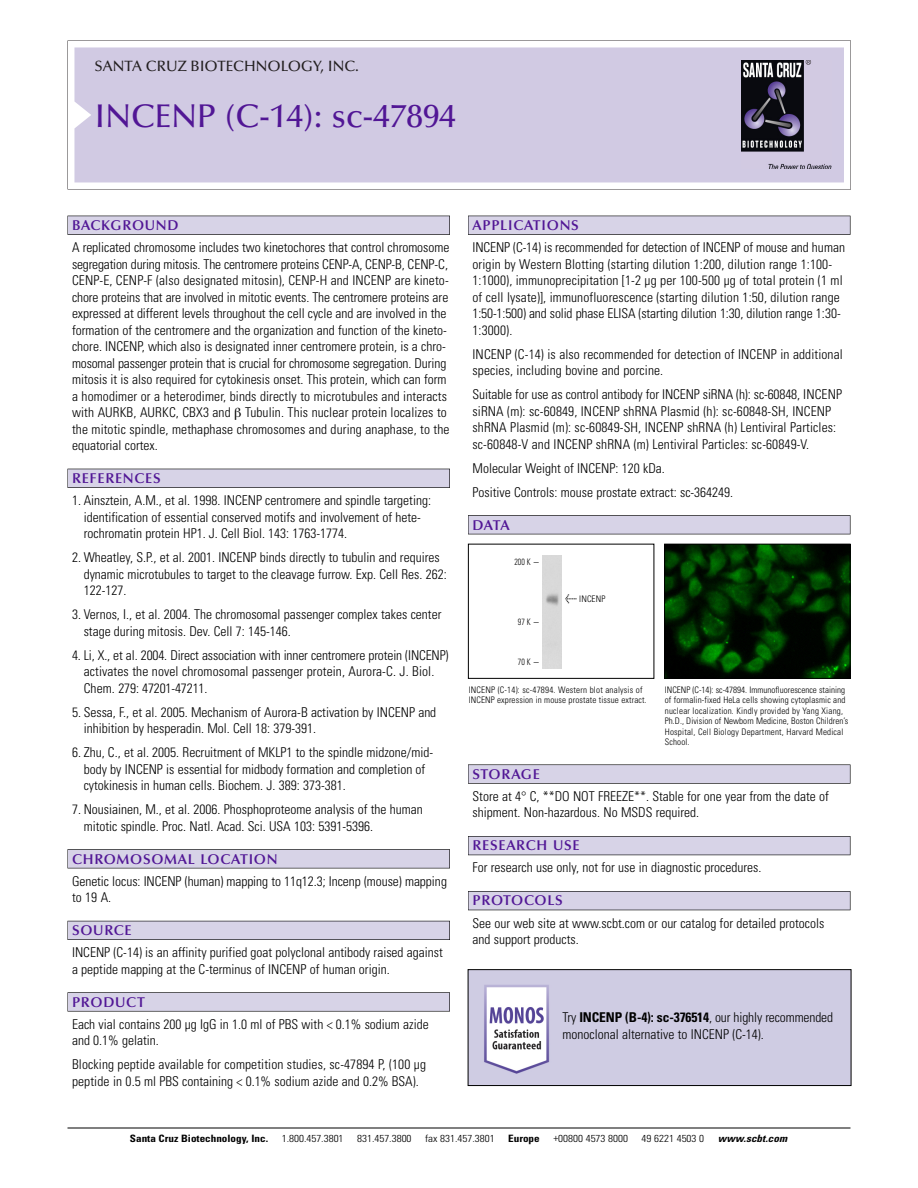
<style>
.page{position:relative;width:918px;height:1188px;background:#fff}
.page>*{position:absolute;margin:0;border:0;box-sizing:border-box;transform-origin:0 0}
.t1{font:500 33px "Optima";color:#511695}
.t2{font:500 15px "Optima";color:#231f20}
.t3{font:600 14.25px "Optima";letter-spacing:.05em;color:#511695}
.t4{font:300 condensed 13.5px/16.5px "Univers";color:#000}
.t5{font:300 condensed 10.2px "Univers";color:#000;scale:1.1 1}
.t6{font:700 condensed 10.2px "Univers";color:#000;scale:1.1 1}
.t7{font:italic 700 condensed 10.2px "Univers";letter-spacing:.005em;color:#000;scale:1.1 1}
.t8{font:300 condensed 9px/10.5px "Univers";letter-spacing:.015em;color:#000}
.t9{font:300 condensed 9px "Univers";letter-spacing:.015em;color:#000;scale:.87 1}
.s1{font-family:"Meta Plus";font-weight:400;font-stretch:normal;font-size:10.5px}
.s2{font-weight:700}
</style>
<div class="page">
<svg style="left:68px;top:40px;width:783px;height:149px"></svg>
<div style="left:74px;top:47px;width:770px;height:135px;background:#d1cae3"></div>
<img style="left:741px;top:60px;width:90px;height:108px">
<div style="left:68px;top:216px;width:382px;height:19px;background:#525155"></div>
<div style="left:68px;top:216px;width:381px;height:18px;background:#d7d3e7"></div>
<div style="left:68px;top:469px;width:382px;height:19px;background:#515055"></div>
<div style="left:68px;top:469px;width:381px;height:18px;background:#d7d3e7"></div>
<div style="left:68px;top:849px;width:382px;height:19px;background:#545357"></div>
<div style="left:68px;top:850px;width:381px;height:18px;background:#d7d3e7"></div>
<div style="left:68px;top:921px;width:382px;height:19px;background:#54535a"></div>
<div style="left:68px;top:921px;width:381px;height:18px;background:#d7d3e7"></div>
<svg style="left:68px;top:992px;width:382px;height:20px"></svg>
<div style="left:68px;top:993px;width:381px;height:18px;background:#d7d3e7"></div>
<div style="left:468px;top:216px;width:382px;height:19px;background:#525155"></div>
<div style="left:468px;top:216px;width:382px;height:18px;background:#d7d3e7"></div>
<div style="left:468px;top:515px;width:382px;height:19px;background:#525155"></div>
<div style="left:468px;top:516px;width:382px;height:18px;background:#d7d3e7"></div>
<svg style="left:468px;top:764px;width:382px;height:20px"></svg>
<div style="left:468px;top:765px;width:382px;height:18px;background:#d7d3e7"></div>
<div style="left:468px;top:836px;width:382px;height:19px;background:#535259"></div>
<div style="left:468px;top:837px;width:382px;height:18px;background:#d7d3e7"></div>
<div style="left:468px;top:891px;width:382px;height:19px;background:#525158"></div>
<div style="left:468px;top:892px;width:382px;height:18px;background:#d7d3e7"></div>
<hr style="left:68px;top:1128px;width:782px;height:1px;background:#000">
<div style="left:468px;top:544px;width:186px;height:135px;border:1px solid #000"></div>
<div style="left:543px;top:556px;width:19px;height:112px;background:#d8d8d8"></div>
<img style="left:666px;top:546px;width:182px;height:131px">
<div style="left:664px;top:544px;width:186px;height:135px;border:1px solid #000"></div>
<img style="left:470px;top:971px;width:379px;height:113px">
<div style="left:468px;top:969px;width:383px;height:117px;border:1px solid #000"></div>
<p class="t2" style="left:94px;top:61px;width:266px">SANTA CRUZ BIOTECHNOLOGY, INC.</p>
<h1 class="t1" style="left:94px;top:103px;width:363px">INCENP (C-14): sc-47894</h1>
<p class="t3" style="left:72px;top:219px;width:108px">BACKGROUND</p>
<p class="t4" style="left:72px;top:240px;width:379px">A replicated chromosome includes two kinetochores that control chromosome segregation during mitosis. The centromere proteins CENP-A, CENP-B, CENP-C, CENP-E, CENP-F (also designated mitosin), CENP-H and INCENP are kineto&shy;chore proteins that are involved in mitotic events. The centromere proteins are expressed at different levels throughout the cell cycle and are involved in the formation of the centromere and the organization and function of the kineto&shy;chore. INCENP, which also is designated inner centromere protein, is a chro&shy;mosomal passenger protein that is crucial for chromosome segregation. During mitosis it is also required for cytokinesis onset. This protein, which can form a homodimer or a heterodimer, binds directly to microtubules and interacts with AURKB, AURKC, CBX3 and Tubulin. This nuclear protein localizes to the mitotic spindle, methaphase chromosomes and during anaphase, to the equatorial cortex.</p>
<p class="t3" style="left:72px;top:473px;width:90px">REFERENCES</p>
<p class="t4" style="left:84px;top:493px;width:349px;text-indent:-12px">1. Ainsztein, A.M., et al. 1998. INCENP centromere and spindle targeting: identification of essential conserved motifs and involvement of hete&shy;rochromatin protein HP1. J. Cell Biol. 143: 1763-1774.</p>
<p class="t4" style="left:84px;top:550px;width:365px;text-indent:-12px">2. Wheatley, S.P., et al. 2001. INCENP binds directly to tubulin and requires dynamic microtubules to target to the cleavage furrow. Exp. Cell Res. 262:<br>122-127.</p>
<p class="t4" style="left:84px;top:607px;width:359px;text-indent:-12px">3. Vernos, I., et al. 2004. The chromosomal passenger complex takes center stage during mitosis. Dev. Cell 7: 145-146.</p>
<p class="t4" style="left:84px;top:648px;width:366px;text-indent:-12px">4. Li, X., et al. 2004. Direct association with inner centromere protein (INCENP) activates the novel chromosomal passenger protein, Aurora-C. J. Biol.<br>Chem. 279: 47201-47211.</p>
<p class="t4" style="left:84px;top:705px;width:354px;text-indent:-12px">5. Sessa, F., et al. 2005. Mechanism of Aurora-B activation by INCENP and inhibition by hesperadin. Mol. Cell 18: 379-391.</p>
<p class="t4" style="left:84px;top:745px;width:351px;text-indent:-12px">6. Zhu, C., et al. 2005. Recruitment of MKLP1 to the spindle midzone/mid&shy;body by INCENP is essential for midbody formation and completion of cytokinesis in human cells. Biochem. J. 389: 373-381.</p>
<p class="t4" style="left:84px;top:802px;width:341px;text-indent:-12px">7. Nousiainen, M., et al. 2006. Phosphoproteome analysis of the human mitotic spindle. Proc. Natl. Acad. Sci. USA 103: 5391-5396.</p>
<p class="t3" style="left:72px;top:853px;width:207px">CHROMOSOMAL LOCATION</p>
<p class="t4" style="left:72px;top:874px;width:376px">Genetic locus: INCENP (human) mapping to 11q12.3; Incenp (mouse) mapping to 19 A.</p>
<p class="t3" style="left:72px;top:925px;width:61px">SOURCE</p>
<p class="t4" style="left:72px;top:945px;width:372px">INCENP (C-14) is an affinity purified goat polyclonal antibody raised against a peptide mapping at the C-terminus of INCENP of human origin.</p>
<p class="t3" style="left:72px;top:996px;width:74px">PRODUCT</p>
<p class="t4" style="left:72px;top:1017px;width:358px">Each vial contains 200 µg IgG in 1.0 ml of PBS with &lt; 0.1% sodium azide and 0.1% gelatin.</p>
<p class="t4" style="left:72px;top:1057px;width:356px">Blocking peptide available for competition studies, sc-47894 P, (100 µg peptide in 0.5 ml PBS containing &lt; 0.1% sodium azide and 0.2% BSA).</p>
<p class="t3" style="left:473px;top:219px;width:108px">APPLICATIONS</p>
<p class="t4" style="left:473px;top:240px;width:374px">INCENP (C-14) is recommended for detection of INCENP of mouse and human origin by Western Blotting (starting dilution 1:200, dilution range 1:100- 1:1000), immunoprecipitation [1-2 µg per 100-500 µg of total protein (1 ml of cell lysate)], immunofluorescence (starting dilution 1:50, dilution range 1:50-1:500) and solid phase ELISA (starting dilution 1:30, dilution range 1:30- 1:3000).</p>
<p class="t4" style="left:473px;top:347px;width:372px">INCENP (C-14) is also recommended for detection of INCENP in additional species, including bovine and porcine.</p>
<p class="t4" style="left:473px;top:387px;width:371px">Suitable for use as control antibody for INCENP siRNA (h): sc-60848, INCENP siRNA (m): sc-60849, INCENP shRNA Plasmid (h): sc-60848-SH, INCENP shRNA Plasmid (m): sc-60849-SH, INCENP shRNA (h) Lentiviral Particles: sc-60848-V and INCENP shRNA (m) Lentiviral Particles: sc-60849-V.</p>
<p class="t4" style="left:473px;top:457px;width:262px;line-height:24px">Molecular Weight of INCENP: 120 kDa.<br>Positive Controls: mouse prostate extract: sc-364249.</p>
<p class="t3" style="left:473px;top:519px;width:39px">DATA</p>
<p class="t9" style="left:514px;top:558px;width:30px">200 K -</p>
<p class="t9" style="left:518px;top:618px;width:26px">97K-</p>
<p class="t9" style="left:518px;top:659px;width:26px">70K-</p>
<p class="t8" style="left:565px;top:595px;width:42px"><span class="s1">&lt;</span> INCENP</p>
<p class="t8" style="left:469px;top:685px;width:180px">INCENP (C-14): sc-47894. Western blot analysis of<br>INCENP expression in mouse prostate tissue extract.</p>
<p class="t8" style="left:665px;top:685px;width:185px">INCENP (C-14): sc-47894. Immunofluorescence staining of formalin-fixed HeLa cells showing cytoplasmic and nuclear localization. Kindly provided by Yang Xiang, Ph.D., Division of Newborn Medicine, Boston Children’s Hospital, Cell Biology Department, Harvard Medical School.</p>
<p class="t3" style="left:473px;top:768px;width:69px">STORAGE</p>
<p class="t4" style="left:473px;top:789px;width:358px">Store at 4° C, **DO NOT FREEZE**. Stable for one year from the date of shipment. Non-hazardous. No MSDS required.</p>
<p class="t3" style="left:473px;top:840px;width:109px">RESEARCH USE</p>
<p class="t4" style="left:473px;top:861px;width:290px">For research use only, not for use in diagnostic procedures.</p>
<p class="t3" style="left:473px;top:895px;width:92px">PROTOCOLS</p>
<p class="t4" style="left:473px;top:916px;width:353px">See our web site at www.scbt.com or our catalog for detailed protocols and support products.</p>
<p class="t4" style="left:563px;top:1010px;width:272px">Try <span class="s2">INCENP (B-4): sc-376514</span>, our highly recommended monoclonal alternative to INCENP (C-14).</p>
<p class="t6" style="left:130px;top:1135px;width:127px">Santa Cruz Biotechnology, Inc.</p>
<p class="t5" style="left:282px;top:1135px;width:58px">1.800.457.3801</p>
<p class="t5" style="left:357px;top:1135px;width:51px">831.457.3800</p>
<p class="t5" style="left:425px;top:1135px;width:65px">fax 831.457.3801</p>
<p class="t6" style="left:508px;top:1135px;width:30px">Europe</p>
<p class="t5" style="left:553px;top:1135px;width:69px">+00800 4573 8000</p>
<p class="t5" style="left:642px;top:1135px;width:58px">49 6221 4503 0</p>
<p class="t7" style="left:718px;top:1135px;width:64px">www.scbt.com</p>
</div>
